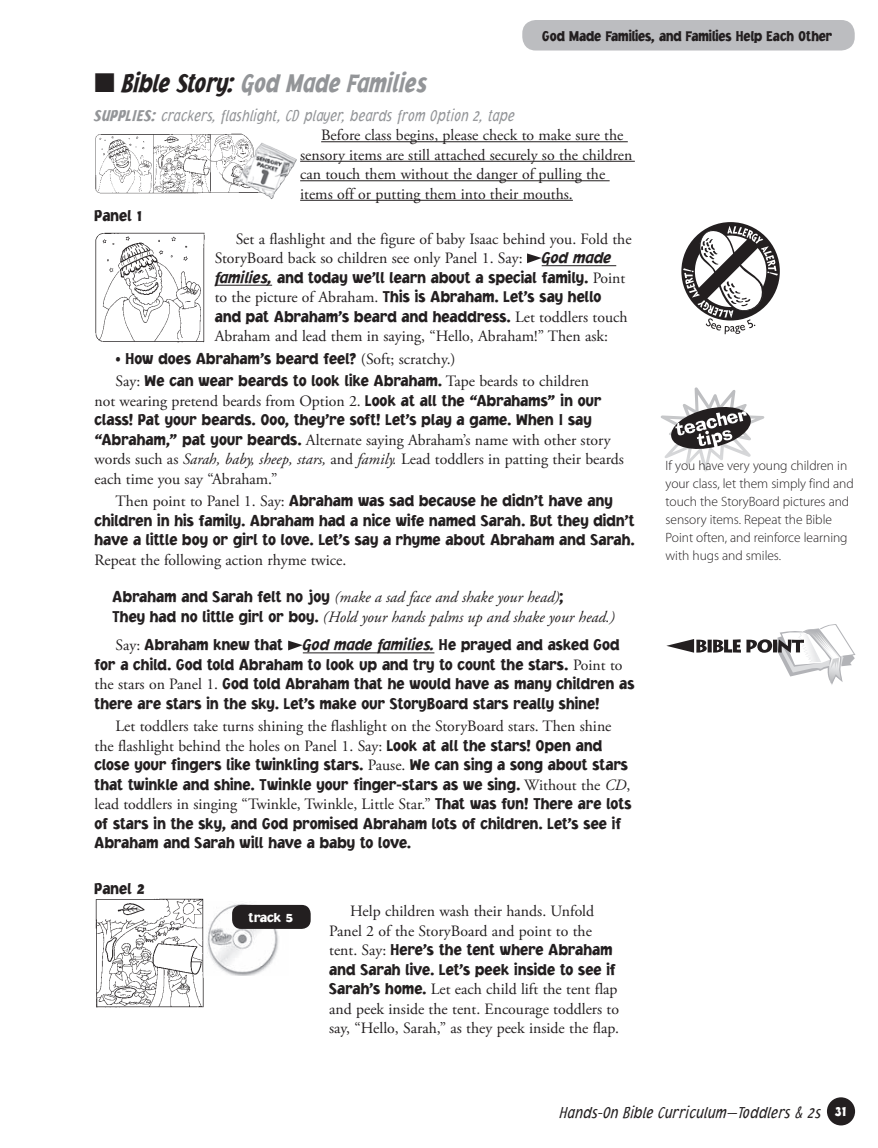
<style>
.page{position:relative;width:878px;height:1148px;background:#fff}
.page>*{position:absolute;margin:0;border:0;box-sizing:border-box;transform-origin:0 0}
.t1{font:italic 900 27px "Jacoby Cond ICG";letter-spacing:-.005em;color:#939598;scale:.9 1}
.t2{font:900 16.5px/19.5px "Jacoby ICG";letter-spacing:.005em;color:#231f20;scale:.9 1}
.t3{font:italic 300 16.5px "Jacoby Cond ICG";color:#939598;scale:.95 1}
.t4{font:italic 300 16.5px "Jacoby Cond ICG";color:#231f20}
.t5{font:15.75px/19.5px "Adobe Garamond Pro";color:#231f20}
.t6{font:italic 15.75px/19.5px "Adobe Garamond Pro";color:#231f20}
.t7{font:900 15px "Jacoby Cond ICG";color:#231f20}
.t8{font:300 13.5px/18px "Myriad Pro";letter-spacing:-.005em;color:#231f20}
.t9{font:900 13.5px "Jacoby ICG";color:#fff}
.s1{color:#231f20}
.s2{font-weight:900}
.s3{font-family:"Jacoby ICG";font-weight:900;font-style:italic;font-size:16.5px}
.s4{font-style:italic}
.s5{font-family:"Adobe Garamond Pro";font-weight:400;font-size:15.75px}
.s6{font-family:"Jacoby ICG";font-weight:900;font-size:16.5px}
.s7{font-family:"Jacoby ICG";font-weight:900;font-style:normal;font-size:16.5px}
.s8{font-family:"Adobe Garamond Pro";font-weight:400;font-style:italic;font-size:15.75px}
.s9{font-weight:900;font-style:normal;font-size:15px;color:#fff}
</style>
<div class="page">
<div style="left:826px;top:1097px;width:29px;height:28px;background:#231f20;border-radius:50%"></div>
<div style="left:522px;top:20px;width:332px;height:30px;background:#bcbdc0;border-radius:14px"></div>
<hr style="left:321px;top:141px;width:306px;height:1px;background:#231f20">
<hr style="left:300px;top:161px;width:334px;height:1px;background:#231f20">
<hr style="left:300px;top:180px;width:309px;height:1px;background:#231f20">
<hr style="left:300px;top:200px;width:273px;height:1px;background:#231f20">
<hr style="left:541px;top:265px;width:75px;height:1px;background:#231f20">
<hr style="left:215px;top:285px;width:57px;height:1px;background:#231f20">
<hr style="left:303px;top:652px;width:131px;height:1px;background:#231f20">
<svg style="left:527px;top:253px;width:14px;height:10px"></svg>
<svg style="left:288px;top:640px;width:15px;height:10px"></svg>
<svg style="left:666px;top:624px;width:189px;height:61px"></svg>
<img style="left:95px;top:232px;width:110px;height:110px">
<svg style="left:682px;top:222px;width:95px;height:112px"></svg>
<svg style="left:661px;top:387px;width:104px;height:85px"></svg>
<img style="left:95px;top:898px;width:109px;height:110px">
<img style="left:95px;top:134px;width:155px;height:59px">
<img style="left:234px;top:141px;width:63px;height:58px">
<img style="left:207px;top:903px;width:81px;height:72px">
<div style="left:232px;top:905px;width:78px;height:24px;background:#231f20;border-radius:9px"></div>
<p class="t7" style="left:542px;top:27px;width:292px">God Made Families, and Families Help Each Other</p>
<h1 class="t1" style="left:94px;top:67px;width:371px"><span class="s1">■ Bible Story:</span> God Made Families</h1>
<p class="t3" style="left:95px;top:105px;width:444px"><span class="s2">SUPPLIES:</span> crackers, flashlight, CD player, beards from Option 2, tape</p>
<p class="t5" style="left:300px;top:126px;width:334px;text-indent:21px">Before class begins, please check to make sure the sensory items are still attached securely so the children can touch them without the danger of pulling the items off or putting them into their mouths.</p>
<p class="t2" style="left:94px;top:206px;width:54px">Panel 1</p>
<p class="t5" style="left:215px;top:229px;width:418px;text-indent:21px">Set a flashlight and the figure of baby Isaac behind you. Fold the<br>StoryBoard back so children see only Panel 1. Say: <span class="s3">God made</span></p>
<p class="t2" style="left:215px;top:267px;width:460px"><span class="s4">families,</span> and today we’ll learn about a special family. <span class="s5">Point to the picture of Abraham.</span> This is Abraham. Let’s say hello and pat Abraham’s beard and headdress. <span class="s5">Let toddlers touch</span></p>
<p class="t5" style="left:215px;top:327px;width:395px">Abraham and lead them in saying, “Hello, Abraham!” Then ask:</p>
<p class="t2" style="left:115px;top:347px;width:527px;line-height:22.5px">• How does Abraham’s beard feel? <span class="s5">(Soft; scratchy.)<br>Say:</span> We can wear beards to look like Abraham. <span class="s5">Tape beards to children</span></p>
<p class="t5" style="left:94px;top:391px;width:508px">not wearing pretend beards from Option 2. <span class="s6">Look at all the “Abrahams” in our</span></p>
<p class="t2" style="left:94px;top:410px;width:553px">class! Pat your beards. Ooo, they’re soft! Let’s play a game. When I say</p>
<p class="t5" style="left:94px;top:430px;width:531px"><span class="s6">“Abraham,” pat your beards.</span> Alternate saying Abraham’s name with other story words such as <span class="s4">Sarah, baby, sheep, stars,</span> and <span class="s4">family.</span> Lead toddlers in patting their beards each time you say “Abraham.”</p>
<p class="t2" style="left:94px;top:491px;width:602px;text-align:center"><span class="s5">Then point to Panel 1. Say:</span> Abraham was sad because he didn’t have any children in his family. Abraham had a nice wife named Sarah. But they didn’t have a little boy or girl to love. Let’s say a rhyme about Abraham and Sarah.</p>
<p class="t5" style="left:94px;top:550px;width:253px">Repeat the following action rhyme twice.</p>
<p class="t6" style="left:112px;top:588px;width:504px"><span class="s7">Abraham and Sarah felt no joy</span> (make a sad face and shake your head)<span class="s7">;<br>They had no little girl or boy.</span> (Hold your hands palms up and shake your head.)</p>
<p class="t2" style="left:94px;top:635px;width:601px;text-indent:21px"><span class="s5">Say:</span> Abraham knew that <span class="s4">God made families.</span> He prayed and asked God for a child. God told Abraham to look up and try to count the stars. <span class="s5">Point to the stars on Panel 1.</span> God told Abraham that he would have as many children as there are stars in the sky. Let’s make our StoryBoard stars really shine!</p>
<p class="t5" style="left:95px;top:717px;width:518px;text-indent:21px">Let toddlers take turns shining the flashlight on the StoryBoard stars. Then shine the flashlight behind the holes on Panel 1. Say: <span class="s6">Look at all the stars! Open and</span></p>
<p class="t2" style="left:94px;top:755px;width:597px">close your fingers like twinkling stars. <span class="s5">Pause.</span> We can sing a song about stars that twinkle and shine. Twinkle your finger-stars as we sing. <span class="s5">Without the</span> <span class="s8">CD</span><span class="s5">,</span></p>
<p class="t5" style="left:94px;top:795px;width:538px">lead toddlers in singing “Twinkle, Twinkle, Little Star.” <span class="s6">That was fun! There are lots</span></p>
<p class="t2" style="left:95px;top:813px;width:586px">of stars in the sky, and God promised Abraham lots of children. Let’s see if<br>Abraham and Sarah will have a baby to love.</p>
<p class="t2" style="left:95px;top:878px;width:57px">Panel 2</p>
<p class="t5" style="left:329px;top:901px;width:266px;text-align:right">Help children wash their hands. Unfold<br>Panel 2 of the StoryBoard and point to the</p>
<p class="t2" style="left:329px;top:939px;width:320px"><span class="s5">tent. Say:</span> Here’s the tent where Abraham and Sarah live. Let’s peek inside to see if</p>
<p class="t5" style="left:329px;top:979px;width:291px;text-align:justify"><span class="s6">Sarah’s home.</span> Let each child lift the tent flap and peek inside the tent. Encourage toddlers to say, “Hello, Sarah,” as they peek inside the flap.</p>
<p class="t9" style="left:249px;top:909px;width:46px">track 5</p>
<p class="t8" style="left:665px;top:456px;width:190px">If you have very young children in your class, let them simply find and touch the StoryBoard pictures and sensory items. Repeat the Bible<br>Point often, and reinforce learning with hugs and smiles.</p>
<p class="t4" style="left:559px;top:1102px;width:288px">Hands-On Bible Curriculum—Toddlers &amp; 2s <span class="s9">31</span></p>
</div>
